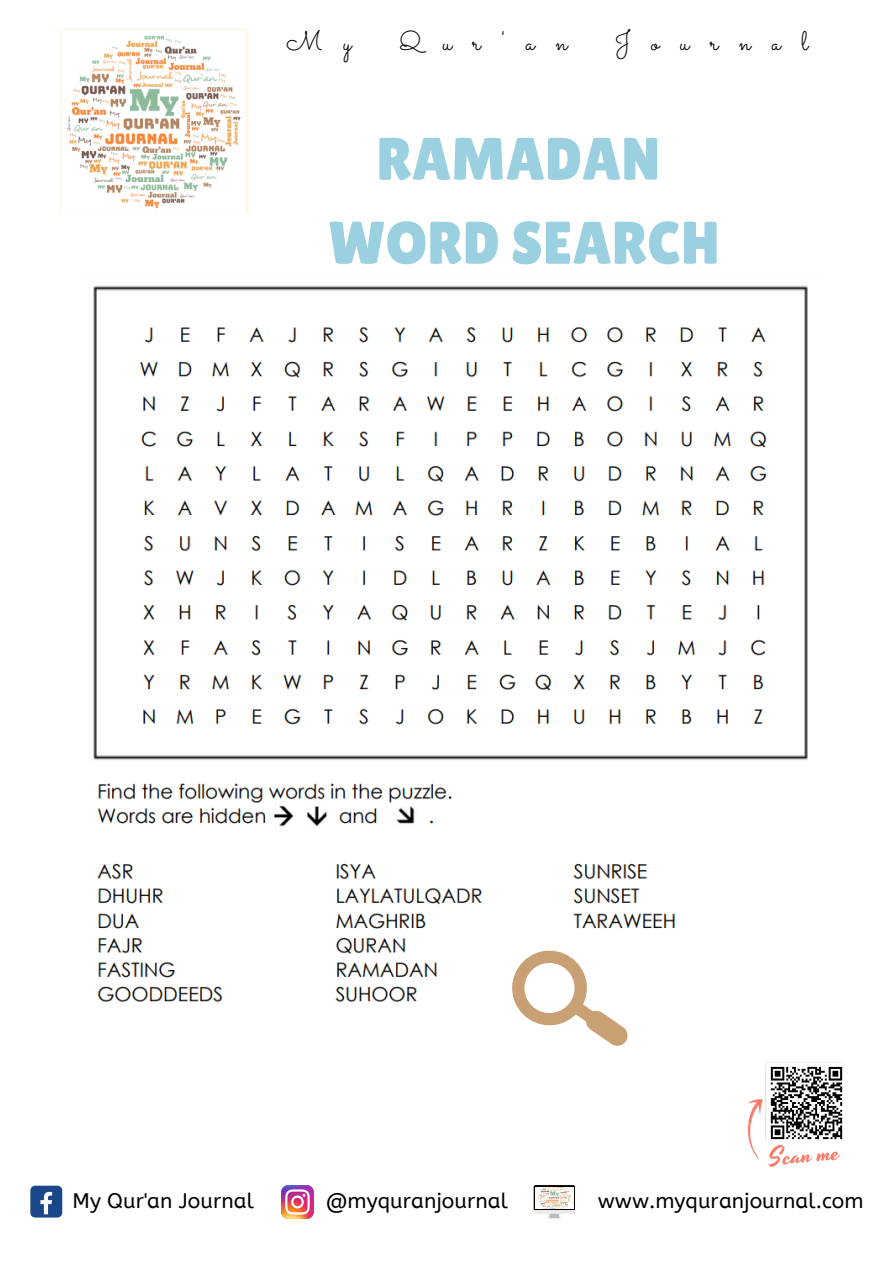
<style>
.page{position:relative;width:893px;height:1263px;background:#fff}
.page>*{position:absolute;margin:0;border:0;box-sizing:border-box;transform-origin:0 0}
.t1{font:60px/83.9px "Lilita One";color:#9bd0e1;text-align:center}
.t2{font:26.92px "Sacramento";letter-spacing:.77em;color:#000}
.t3{font:20.92px "A Bee Zee";color:#000}
</style>
<div class="page">
<img style="left:281px;top:1185px;width:33px;height:33px">
<div style="left:30px;top:1186px;width:32px;height:31px;background:#1a4789;border-radius:5px"></div>
<svg style="left:40px;top:1192px;width:12px;height:22px"></svg>
<svg style="left:534px;top:1185px;width:41px;height:33px"></svg>
<img style="left:535px;top:1187px;width:38px;height:21px">
<img style="left:749px;top:1063px;width:91px;height:104px">
<img style="left:93px;top:285px;width:715px;height:717px">
<svg style="left:506px;top:939px;width:124px;height:107px"></svg>
<img style="left:61px;top:29px;width:187px;height:185px">
<img style="left:767px;top:1064px;width:76px;height:78px">
<p class="t2" style="left:287px;top:25px;width:66px">M y</p>
<p class="t2" style="left:399px;top:25px;width:170px">Qur'an</p>
<p class="t2" style="left:615px;top:25px;width:195px">Journal</p>
<h1 class="t1" style="left:328px;top:117px;width:393px">RAMADAN<br>WORD SEARCH</h1>
<p class="t3" style="left:73px;top:1189px;width:183px">My Qur'an Journal</p>
<p class="t3" style="left:326px;top:1189px;width:184px">@myquranjournal</p>
<p class="t3" style="left:598px;top:1189px;width:267px">www.myquranjournal.com</p>
</div>
